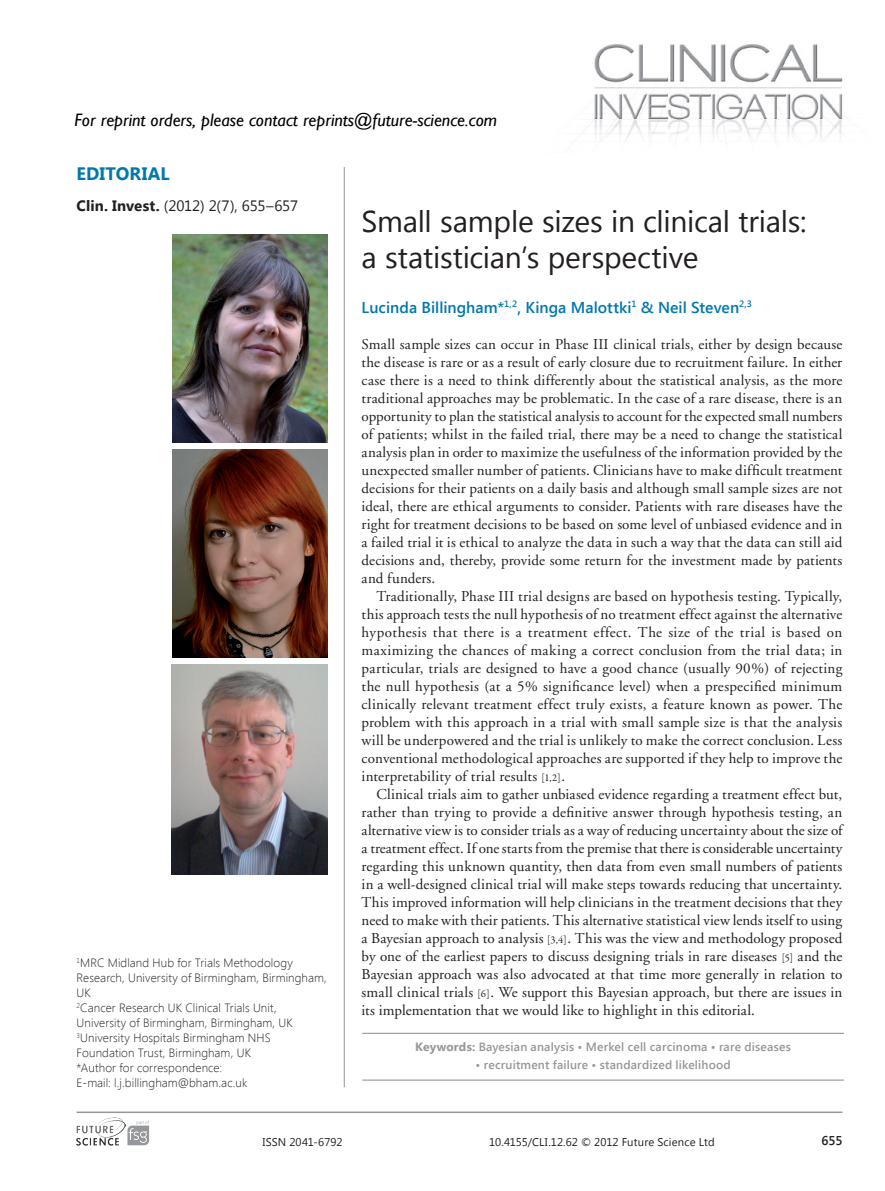
<style>
.page{position:relative;width:885px;height:1191px;background:#fff}
.page>*{position:absolute;margin:0;border:0;box-sizing:border-box;transform-origin:0 0}
.editorialtitle{font:30px/36px "Segoe UI";letter-spacing:-.01em;color:#231f20}
.t1{font:italic 18px "Gill Sans";color:#000}
.runningauthor{font:700 18px "Segoe UI";letter-spacing:.005em;color:#0078ae}
.editorialauthor{font:600 15.75px "Segoe UI";color:#0078ae}
.bodyindent{font:15px/18px "Adobe Garamond";letter-spacing:.01em;color:#231f20;text-align:justify}
.bodyfirst{font:15px/18px "Adobe Garamond";letter-spacing:.005em;color:#231f20;text-align:justify}
.journalblub{font:15px "Segoe UI";letter-spacing:-.015em;color:#231f20}
.t2{font:600 12.75px "Segoe UI";color:#231f20}
.correspondence{font:300 12px/15px "Segoe UI";letter-spacing:.01em;color:#231f20}
.keywords{font:600 12px "Segoe UI";letter-spacing:.015em;color:#95979a}
.t3{font:11.25px "Segoe UI";letter-spacing:.01em;color:#231f20}
.s1{font-weight:700}
.s2{font-family:"Garamond Premr Pro";font-size:10.5px}
</style>
<div class="page">
<hr style="left:77px;top:1111px;width:765px;height:2px;background:#95979a">
<svg style="left:127px;top:1120px;width:22px;height:25px"></svg>
<img style="left:77px;top:1117px;width:48px;height:29px">
<img style="left:580px;top:44px;width:263px;height:99px">
<img style="left:172px;top:234px;width:155px;height:208px">
<img style="left:172px;top:449px;width:155px;height:208px">
<img style="left:171px;top:665px;width:156px;height:209px">
<hr style="left:362px;top:1032px;width:481px;height:2px;background:#95979a">
<hr style="left:362px;top:1079px;width:481px;height:1px;background:#95979a">
<hr style="left:344px;top:167px;width:1px;height:920px;background:#95979a">
<p class="t1" style="left:74px;top:110px;width:424px">For reprint orders, please contact reprints@future-science.com</p>
<p class="runningauthor" style="left:77px;top:161px;width:95px">EDITORIAL</p>
<p class="journalblub" style="left:77px;top:195px;width:223px"><span class="s1">Clin. Invest.</span> (2012) 2(7), 655–657</p>
<p class="correspondence" style="left:77px;top:955px;width:252px"><sup>1</sup>MRC Midland Hub for Trials Methodology Research, University of Birmingham, Birmingham, UK<br><sup>2</sup>Cancer Research UK Clinical Trials Unit, University of Birmingham, Birmingham, UK <sup>3</sup>University Hospitals Birmingham NHS Foundation Trust, Birmingham, UK<br>*Author for correspondence:<br>E-mail: l.j.billingham@bham.ac.uk</p>
<p class="editorialtitle" style="left:361px;top:202px;width:446px">Small sample sizes in clinical trials: a statistician’s perspective</p>
<p class="editorialauthor" style="left:361px;top:296px;width:392px">Lucinda Billingham*<sup>1,2</sup>, Kinga Malottki<sup>1</sup> &amp; Neil Steven<sup>2,3</sup></p>
<p class="bodyfirst" style="left:361px;top:335px;width:482px">Small sample sizes can occur in Phase III clinical trials, either by design because the disease is rare or as a result of early closure due to recruitment failure. In either case there is a need to think differently about the statistical analysis, as the more traditional approaches may be problematic. In the case of a rare disease, there is an opportunity to plan the statistical analysis to account for the expected small numbers of patients; whilst in the failed trial, there may be a need to change the statistical analysis plan in order to maximize the usefulness of the information provided by the unexpected smaller number of patients. Clinicians have to make difficult treatment decisions for their patients on a daily basis and although small sample sizes are not ideal, there are ethical arguments to consider. Patients with rare diseases have the right for treatment decisions to be based on some level of unbiased evidence and in a failed trial it is ethical to analyze the data in such a way that the data can still aid decisions and, thereby, provide some return for the investment made by patients and funders.</p>
<p class="bodyindent" style="left:361px;top:587px;width:482px;text-indent:15px">Traditionally, Phase III trial designs are based on hypothesis testing. Typically, this approach tests the null hypothesis of no treatment effect against the alternative hypothesis that there is a treatment effect. The size of the trial is based on maximizing the chances of making a correct conclusion from the trial data; in particular, trials are designed to have a good chance (usually 90%) of rejecting the null hypothesis (at a 5% significance level) when a prespecified minimum clinically relevant treatment effect truly exists, a feature known as power. The problem with this approach in a trial with small sample size is that the analysis will be underpowered and the trial is unlikely to make the correct conclusion. Less conventional methodological approaches are supported if they help to improve the interpretability of trial results <span class="s2">[1,2]</span>.</p>
<p class="bodyindent" style="left:361px;top:785px;width:482px;text-indent:15px">Clinical trials aim to gather unbiased evidence regarding a treatment effect but, rather than trying to provide a definitive answer through hypothesis testing, an alternative view is to consider trials as a way of reducing uncertainty about the size of a treatment effect. If one starts from the premise that there is considerable uncertainty regarding this unknown quantity, then data from even small numbers of patients in a well-designed clinical trial will make steps towards reducing that uncertainty.<br>This improved information will help clinicians in the treatment decisions that they need to make with their patients. This alternative statistical view lends itself to using a Bayesian approach to analysis <span class="s2">[3,4]</span>. This was the view and methodology proposed by one of the earliest papers to discuss designing trials in rare diseases <span class="s2">[5]</span> and the Bayesian approach was also advocated at that time more generally in relation to small clinical trials <span class="s2">[6]</span>. We support this Bayesian approach, but there are issues in its implementation that we would like to highlight in this editorial.</p>
<p class="keywords" style="left:415px;top:1038px;width:377px"><span class="s1">Keywords:</span> Bayesian analysis • Merkel cell carcinoma • rare diseases</p>
<p class="keywords" style="left:475px;top:1056px;width:257px">• recruitment failure • standardized likelihood</p>
<p class="t3" style="left:262px;top:1133px;width:81px">ISSN 2041-6792</p>
<p class="t3" style="left:489px;top:1133px;width:227px">10.4155/CLI.12.62 © 2012 Future Science Ltd</p>
<p class="t2" style="left:821px;top:1131px;width:22px">655</p>
</div>
